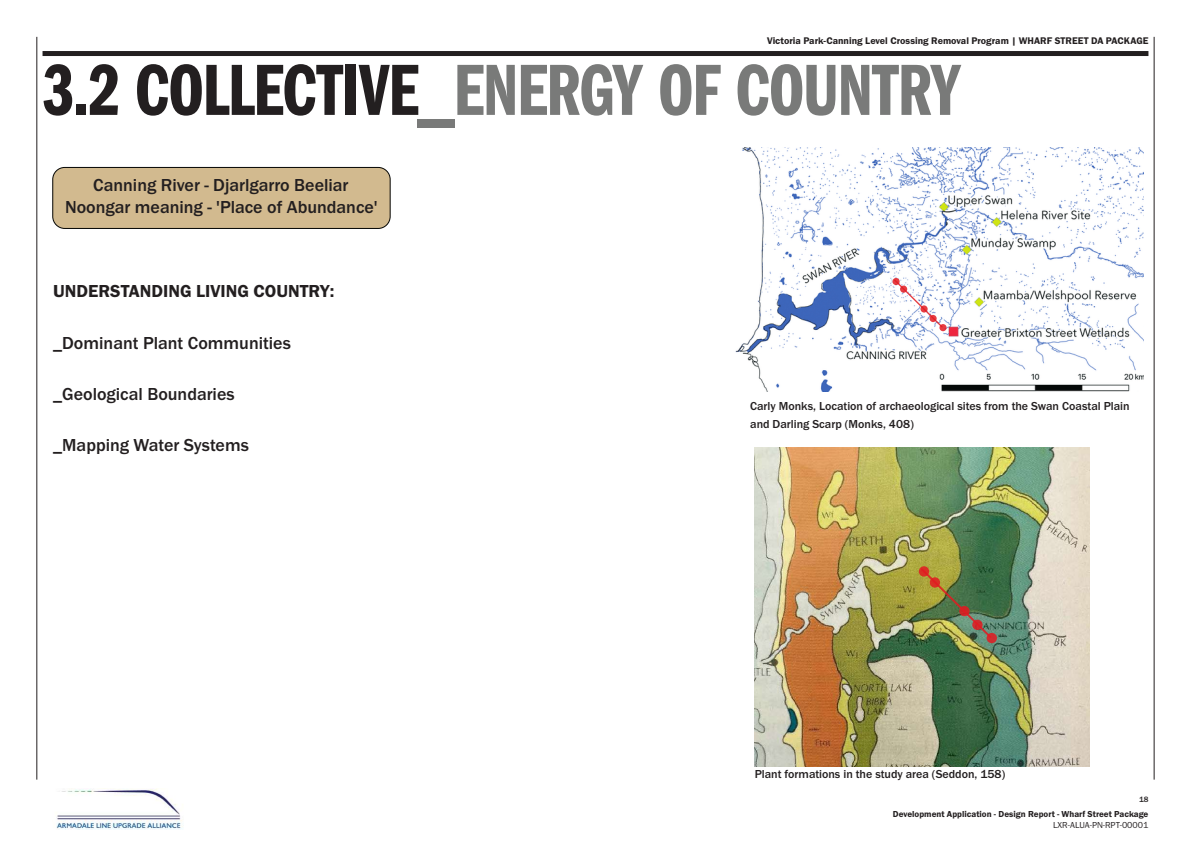
<style>
.page{position:relative;width:1191px;height:842px;background:#fff}
.page>*{position:absolute;margin:0;border:0;box-sizing:border-box;transform-origin:0 0}
.t1{font:75px "Franklin Gothic URW Com Dem";letter-spacing:-.02em;color:#797a79}
.t2{font:500 18px/22px "Franklin Gothic URW";color:#231f20;text-align:center}
.t3{font:18px "Franklin Gothic URW Dem";color:#231f20}
.t4{font:500 12px/18px "Franklin Gothic URW";color:#231f20}
.t5{font:10px "Franklin Gothic URW Dem";color:#231f20}
.t6{font:9px "Franklin Gothic URW Dem";color:#231f20}
.t7{font:9px "Franklin Gothic URW Boo";color:#231f20}
.t8{font:500 8px "Franklin Gothic URW";color:#231f20}
.s1{color:#231f20}
</style>
<div class="page">
<hr style="left:37px;top:37px;width:1px;height:743px;background:#231f20">
<hr style="left:1153px;top:37px;width:1px;height:743px;background:#231f20">
<div style="left:43px;top:51px;width:1105px;height:5px;background:#231f20"></div>
<img style="left:735px;top:148px;width:408px;height:243px">
<img style="left:754px;top:447px;width:335px;height:319px">
<img style="left:920px;top:567px;width:72px;height:72px">
<svg style="left:918px;top:566px;width:11px;height:11px"></svg>
<svg style="left:929px;top:577px;width:11px;height:11px"></svg>
<svg style="left:972px;top:620px;width:10px;height:10px"></svg>
<svg style="left:986px;top:633px;width:11px;height:10px"></svg>
<svg style="left:959px;top:606px;width:10px;height:10px"></svg>
<svg style="left:893px;top:278px;width:50px;height:51px"></svg>
<svg style="left:892px;top:278px;width:7px;height:7px"></svg>
<svg style="left:900px;top:286px;width:7px;height:7px"></svg>
<svg style="left:929px;top:315px;width:7px;height:7px"></svg>
<svg style="left:939px;top:324px;width:7px;height:7px"></svg>
<svg style="left:920px;top:305px;width:7px;height:8px"></svg>
<div style="left:53px;top:167px;width:337px;height:61px;background:#d2ba8f;border-radius:12px"></div>
<div style="left:52px;top:167px;width:338px;height:62px;border:1px solid #040503;border-radius:12px"></div>
<img style="left:56px;top:789px;width:127px;height:41px">
<p class="t5" style="left:767px;top:34px;width:383px">Victoria Park-Canning Level Crossing Removal Program | WHARF STREET DA PACKAGE</p>
<h1 class="t1" style="left:42px;top:38px;width:920px"><span class="s1">3.2 COLLECTIVE</span>_ENERGY OF COUNTRY</h1>
<h2 class="t2" style="left:65px;top:174px;width:314px">Canning River - Djarlgarro Beeliar<br>Noongar meaning - 'Place of Abundance'</h2>
<h2 class="t3" style="left:53px;top:280px;width:283px">UNDERSTANDING LIVING COUNTRY:</h2>
<h2 class="t2" style="left:53px;top:331px;width:239px">_Dominant Plant Communities</h2>
<h2 class="t2" style="left:53px;top:382px;width:183px">_Geological Boundaries</h2>
<h2 class="t2" style="left:53px;top:434px;width:197px">_Mapping Water Systems</h2>
<p class="t4" style="left:750px;top:397px;width:381px">Carly Monks, Location of archaeological sites from the Swan Coastal Plain and Darling Scarp (Monks, 408)</p>
<p class="t4" style="left:754px;top:765px;width:252px">Plant formations in the study area (Seddon, 158)</p>
<p class="t8" style="left:1139px;top:794px;width:11px">18</p>
<p class="t6" style="left:893px;top:808px;width:257px">Development Application - Design Report - Wharf Street Package</p>
<p class="t7" style="left:1053px;top:819px;width:97px">LXR-ALUA-PN-RPT-00001</p>
</div>
